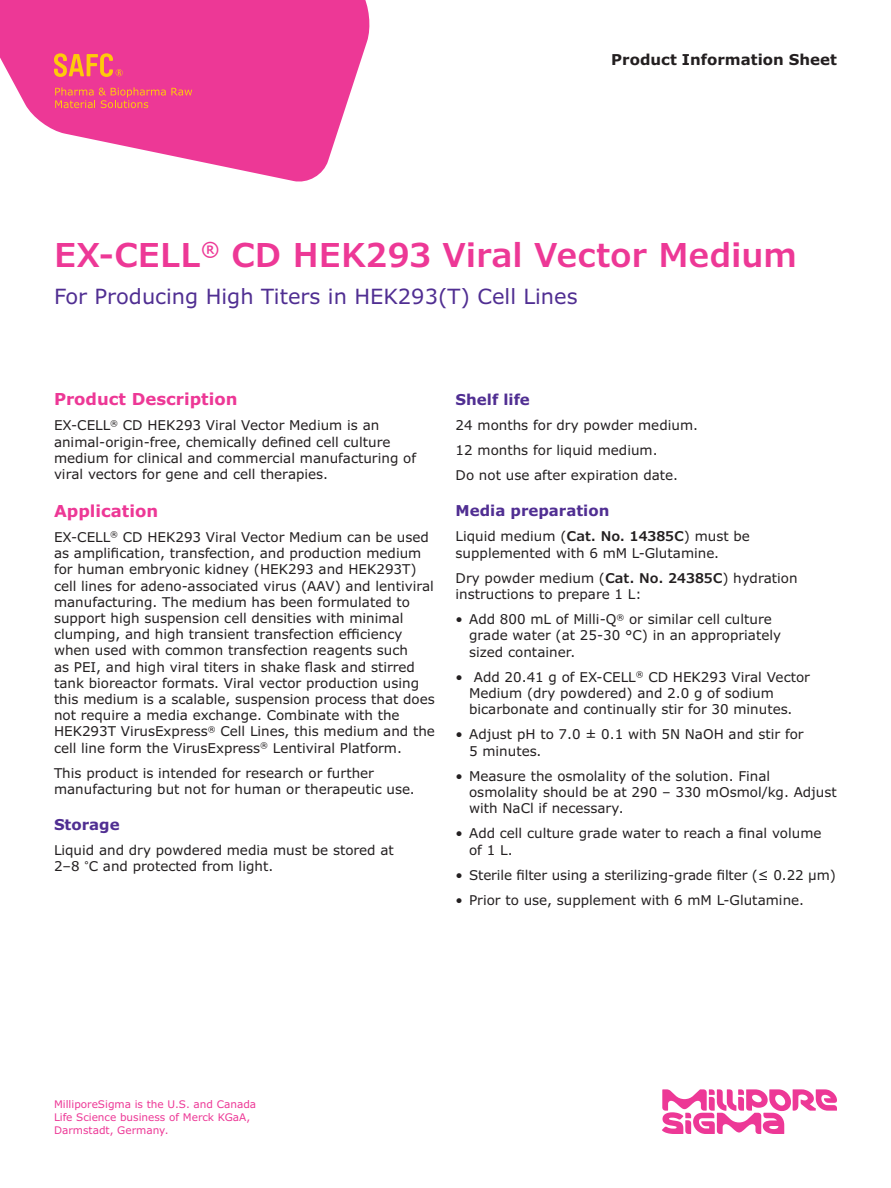
<style>
.page{position:relative;width:891px;height:1188px;background:#fff}
.page>*{position:absolute;margin:0;border:0;box-sizing:border-box;transform-origin:0 0}
.Headline_22_24{font:600 33px "Verdana Pro";color:#ed3896}
.Subhead_14_16{font:21px "Verdana Pro";color:#502e92}
.Section_Head_11_13{font:700 16.5px "Verdana Pro";color:#ed3896}
.Body_Head_10_12{font:700 15px "Verdana Pro";color:#502e92}
.t1{font:700 15px "Verdana Pro";color:#231f20}
.Body_Copy_9_11{font:13.5px/16.2px "Verdana Pro";color:#231f20}
.Caption_7_9{font:10.5px/12.6px "Verdana Pro";color:#ed3896}
.s1{font-weight:600}
</style>
<div class="page">
<svg style="left:0;top:0;width:370px;height:182px;fill:#ed3896"></svg>
<svg style="left:54px;top:53px;width:69px;height:24px;background:#f3725e"></svg>
<svg style="left:55px;top:87px;width:137px;height:21px;background:#ef527c"></svg>
<svg style="left:662px;top:1089px;width:175px;height:45px"></svg>
<p class="t1" style="left:611px;top:50px;width:227px">Product Information Sheet</p>
<p class="Headline_22_24" style="left:54px;top:234px;width:744px">EX-CELL<sup>®</sup> CD HEK293 Viral Vector Medium</p>
<p class="Subhead_14_16" style="left:54px;top:283px;width:525px">For Producing High Titers in HEK293(T) Cell Lines</p>
<p class="Section_Head_11_13" style="left:54px;top:388px;width:185px">Product Description</p>
<p class="Body_Copy_9_11" style="left:54px;top:418px;width:364px">EX-CELL<sup>®</sup> CD HEK293 Viral Vector Medium is an animal-origin-free, chemically defined cell culture medium for clinical and commercial manufacturing of viral vectors for gene and cell therapies.</p>
<p class="Section_Head_11_13" style="left:54px;top:500px;width:106px">Application</p>
<p class="Body_Copy_9_11" style="left:54px;top:529px;width:382px">EX-CELL<sup>®</sup> CD HEK293 Viral Vector Medium can be used as amplification, transfection, and production medium for human embryonic kidney (HEK293 and HEK293T) cell lines for adeno-associated virus (AAV) and lentiviral manufacturing. The medium has been formulated to support high suspension cell densities with minimal clumping, and high transient transfection efficiency when used with common transfection reagents such<br>as PEI, and high viral titers in shake flask and stirred tank bioreactor formats. Viral vector production using this medium is a scalable, suspension process that does not require a media exchange. Combinate with the HEK293T VirusExpress<sup>®</sup> Cell Lines, this medium and the cell line form the VirusExpress<sup>®</sup> Lentiviral Platform.</p>
<p class="Body_Copy_9_11" style="left:54px;top:765px;width:362px">This product is intended for research or further manufacturing but not for human or therapeutic use.</p>
<p class="Body_Head_10_12" style="left:54px;top:815px;width:67px">Storage</p>
<p class="Body_Copy_9_11" style="left:54px;top:842px;width:341px">Liquid and dry powdered media must be stored at<br>2–8 <sup>°</sup>C and protected from light.</p>
<p class="Body_Head_10_12" style="left:456px;top:389px;width:76px">Shelf life</p>
<p class="Body_Copy_9_11" style="left:456px;top:417px;width:244px">24 months for dry powder medium.</p>
<p class="Body_Copy_9_11" style="left:456px;top:442px;width:204px">12 months for liquid medium.</p>
<p class="Body_Copy_9_11" style="left:456px;top:467px;width:224px">Do not use after expiration date.</p>
<p class="Body_Head_10_12" style="left:456px;top:501px;width:155px">Media preparation</p>
<p class="Body_Copy_9_11" style="left:456px;top:529px;width:296px">Liquid medium (<span class="s1">Cat. No. 14385C</span>) must be supplemented with 6 mM L-Glutamine.</p>
<p class="Body_Copy_9_11" style="left:456px;top:570px;width:344px">Dry powder medium (<span class="s1">Cat. No. 24385C</span>) hydration instructions to prepare 1 L:</p>
<p class="Body_Copy_9_11" style="left:469px;top:611px;width:314px;text-indent:-14px">• Add 800 mL of Milli-Q<sup>®</sup> or similar cell culture grade water (at 25-30 °C) in an appropriately sized container.</p>
<p class="Body_Copy_9_11" style="left:469px;top:669px;width:342px;text-indent:-14px">• Add 20.41 g of EX-CELL<sup>®</sup> CD HEK293 Viral Vector<br>Medium (dry powdered) and 2.0 g of sodium bicarbonate and continually stir for 30 minutes.</p>
<p class="Body_Copy_9_11" style="left:469px;top:727px;width:336px;text-indent:-14px">• Adjust pH to 7.0 ± 0.1 with 5N NaOH and stir for<br>5 minutes.</p>
<p class="Body_Copy_9_11" style="left:469px;top:768px;width:369px;text-indent:-14px">• Measure the osmolality of the solution. Final osmolality should be at 290 – 330 mOsmol/kg. Adjust with NaCl if necessary.</p>
<p class="Body_Copy_9_11" style="left:469px;top:826px;width:354px;text-indent:-14px">• Add cell culture grade water to reach a final volume of 1 L.</p>
<p class="Body_Copy_9_11" style="left:456px;top:867px;width:382px">• Sterile filter using a sterilizing-grade filter (≤ 0.22 µm)</p>
<p class="Body_Copy_9_11" style="left:456px;top:892px;width:350px">• Prior to use, supplement with 6 mM L-Glutamine.</p>
<p class="Caption_7_9" style="left:54px;top:1098px;width:204px">MilliporeSigma is the U.S. and Canada<br>Life Science business of Merck KGaA,<br>Darmstadt, Germany.</p>
</div>
